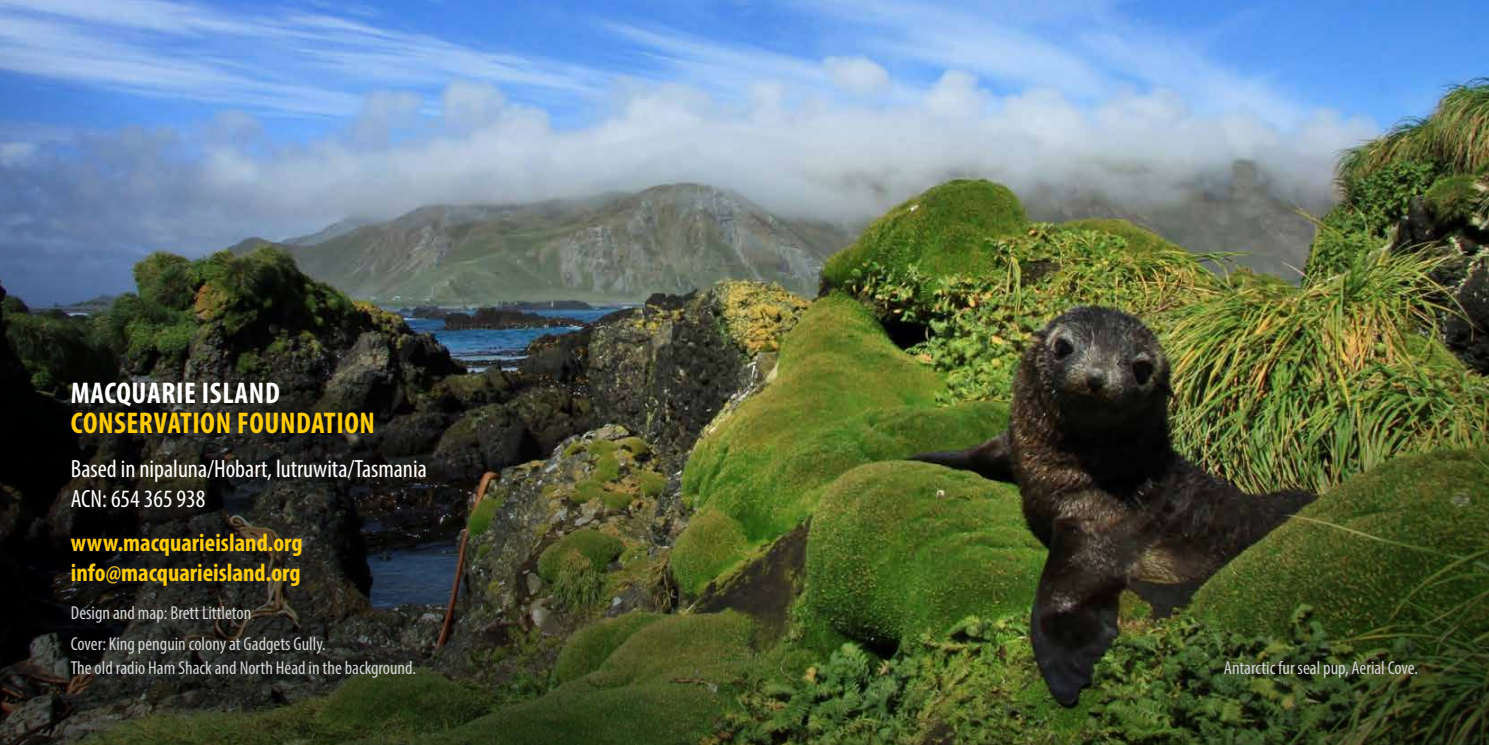
<style>
.page{position:relative;width:1489px;height:745px;background:#fff}
.page>*{position:absolute;margin:0;border:0;box-sizing:border-box;transform-origin:0 0}
.BODY{font:700 condensed 30px/30px "Myriad Pro";letter-spacing:.02em;color:#ffcb05}
.BODY-2{font:condensed 25px/30px "Myriad Pro";color:#fff}
.BODY-3{font:700 condensed 25px/30px "Myriad Pro";color:#ffcb05}
.Captions{font:condensed 18.75px "Myriad Pro";color:#d1d3d4}
.s1{color:#fff}
</style>
<div class="page">
<img style="left:0;top:0;width:1488px;height:744px">
<p class="BODY" style="left:71px;top:377px;width:305px"><span class="s1">MACQUARIE ISLAND<br></span>CONSERVATION FOUNDATION</p>
<p class="BODY-2" style="left:71px;top:453px;width:357px">Based in nipaluna/Hobart, lutruwita/Tasmania<br>ACN: 654 365 938</p>
<p class="BODY-3" style="left:71px;top:527px;width:233px">www.macquarieisland.org info@macquarieisland.org</p>
<p class="Captions" style="left:71px;top:601px;width:182px">Design and map: Brett Littleton</p>
<p class="Captions" style="left:71px;top:632px;width:256px">Cover: King penguin colony at Gadgets Gully.</p>
<p class="Captions" style="left:71px;top:656px;width:347px">The old radio Ham Shack and North Head in the background.</p>
<p class="Captions" style="left:1223px;top:656px;width:196px">Antarctic fur seal pup, Aerial Cove.</p>
</div>
